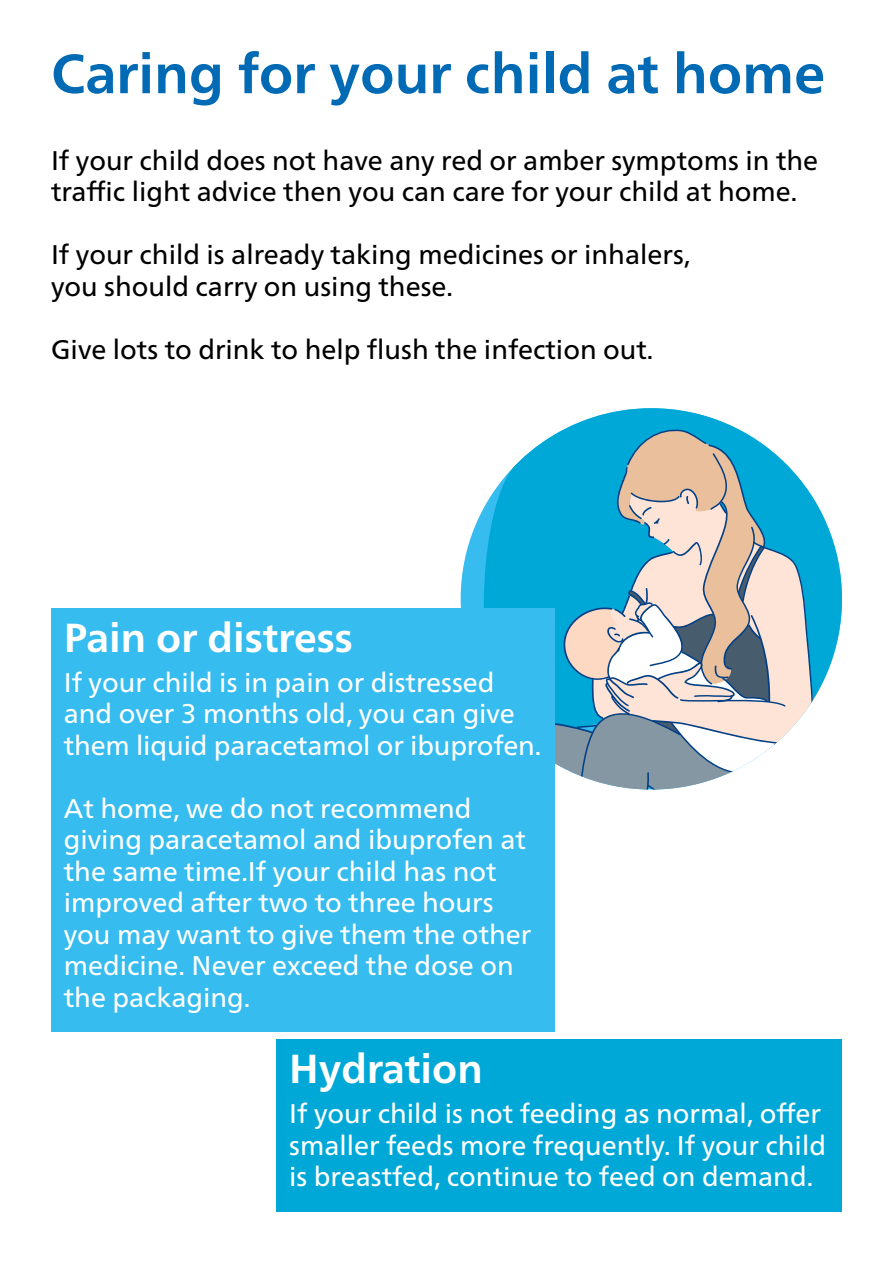
<style>
.page{position:relative;width:893px;height:1263px;background:#fff}
.page>*{position:absolute;margin:0;border:0;box-sizing:border-box;transform-origin:0 0}
.t1{font:700 55.5px "Frutiger Neue LTCYR";color:#006ab4}
.t2{font:700 40.5px "Frutiger Neue LTCYR";color:#fff}
.t3{font:27px/31.5px "Frutiger Neue LTCYR";color:#fff}
.t4{font:27px/31.5px "Frutiger Neue LTCYR";color:#000}
</style>
<div class="page">
<svg style="left:473px;top:408px;width:261px;height:200px"></svg>
<svg style="left:488px;top:427px;width:354px;height:362px"></svg>
<div style="left:276px;top:1040px;width:566px;height:172px;background:#00a8d7"></div>
<div style="left:51px;top:608px;width:503px;height:423px;background:#36bcee"></div>
<h1 class="t1" style="left:51px;top:41px;width:776px">Caring for your child at home</h1>
<p class="t4" style="left:51px;top:144px;width:769px">If your child does not have any red or amber symptoms in the traffic light advice then you can care for your child at home.</p>
<p class="t4" style="left:51px;top:239px;width:641px">If your child is already taking medicines or inhalers, you should carry on using these.</p>
<p class="t4" style="left:51px;top:333px;width:604px">Give lots to drink to help flush the infection out.</p>
<h2 class="t2" style="left:64px;top:613px;width:291px">Pain or distress</h2>
<p class="t3" style="left:64px;top:666px;width:479px">If your child is in pain or distressed and over 3 months old, you can give them liquid paracetamol or ibuprofen.</p>
<p class="t3" style="left:64px;top:792px;width:469px">At home, we do not recommend giving paracetamol and ibuprofen at the same time.If your child has not improved after two to three hours you may want to give them the other medicine. Never exceed the dose on the packaging.</p>
<h2 class="t2" style="left:289px;top:1045px;width:195px">Hydration</h2>
<p class="t3" style="left:289px;top:1098px;width:538px">If your child is not feeding as normal, offer smaller feeds more frequently. If your child is breastfed, continue to feed on demand.</p>
</div>
